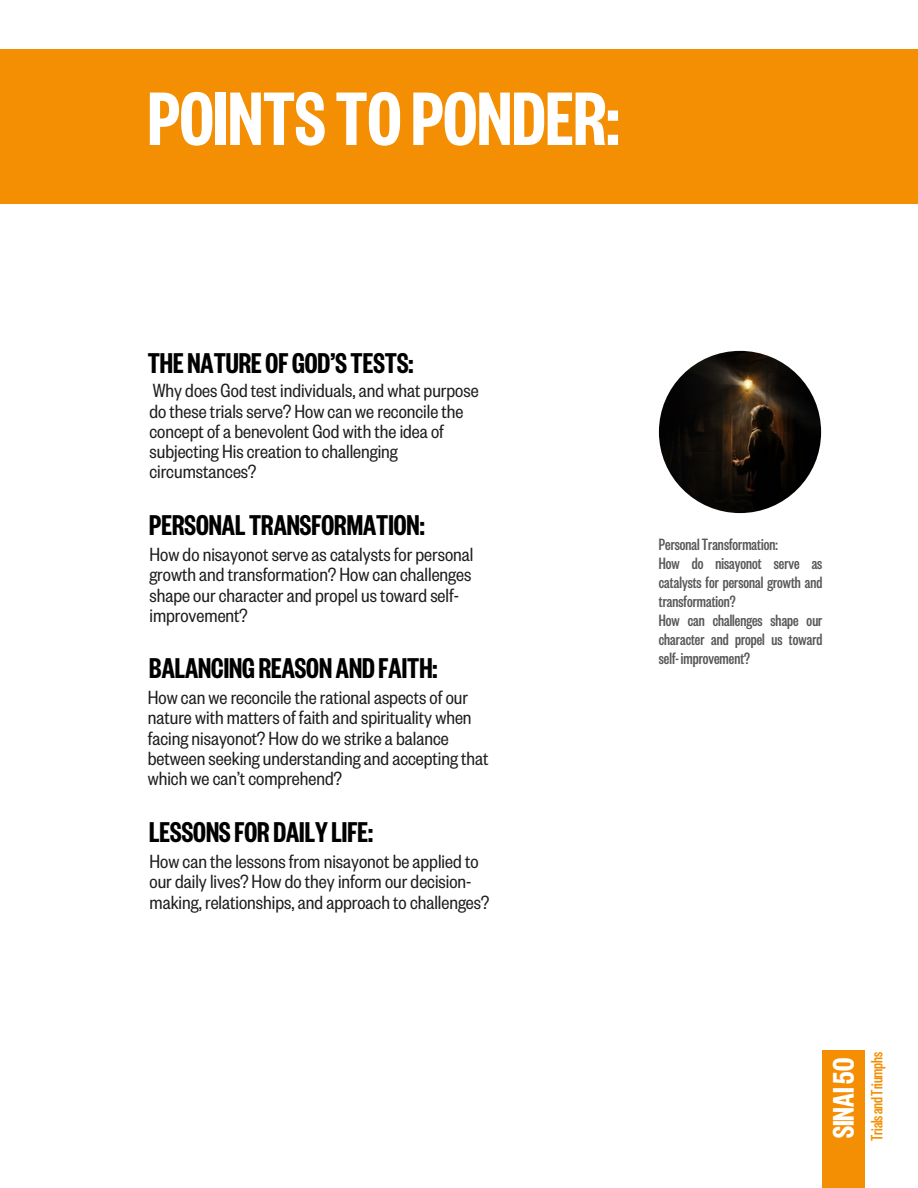
<style>
.page{position:relative;width:918px;height:1188px;background:#fff}
.page>*{position:absolute;margin:0;border:0;box-sizing:border-box;transform-origin:0 0}
.t1{font:600 83.25px "Founders Grotesk X Cond";color:#fff}
.t2{font:600 32.85px "Founders Grotesk X Cond";color:#fff}
.t3{font:600 31.5px "Founders Grotesk X Cond";color:#000}
.t4{font:21px/20.2px "Founders Grotesk Cond";color:#1e1e1e}
.t5{font:500 18px/19.2px "Founders Grotesk X Cond";color:#58585a;text-align:justify}
.t6{font:500 18px "Founders Grotesk X Cond";letter-spacing:-.015em;color:#f48e02}
</style>
<div class="page">
<div style="left:0;top:50px;width:918px;height:154px;background:#f48e02"></div>
<div style="left:822px;top:1050px;width:43px;height:138px;background:#f48e02"></div>
<img style="left:659px;top:351px;width:162px;height:162px;border-radius:50%">
<h1 class="t1" style="left:148px;top:93px;width:473px">POINTSTO PONDER:</h1>
<h2 class="t3" style="left:148px;top:353px;width:267px">THE NATURE OF GOD’STESTS:</h2>
<h3 class="t4" style="left:149px;top:385px;width:331px">Why does God test individuals,and what purpose dothesetrialsserve? How can wereconcilethe conceptofa benevolent God with theideaof subjecting Hiscreation tochallenging circumstances?</h3>
<h3 class="t3" style="left:149px;top:515px;width:277px">PERSONALTRANSFORMATION:</h3>
<h2 class="t4" style="left:149px;top:548px;width:326px">How do nisayonotserveascatalystsfor personal growth and transformation? How can challenges shapeourcharacterand propel ustoward self&shy;improvement?</h2>
<h2 class="t3" style="left:149px;top:659px;width:290px">BALANCING REASON AND FAITH:</h2>
<h2 class="t4" style="left:148px;top:691px;width:342px">How can wereconciletherationalaspectsofour nature withmattersof faith and spirituality when facing nisayonot? How do westrikea balance between seeking understandingand acceptingthat which wecan’tcomprehend?</h2>
<h3 class="t3" style="left:149px;top:822px;width:225px">LESSONSFOR DAILY LIFE:</h3>
<h3 class="t4" style="left:150px;top:855px;width:341px">How can thelessonsfromnisayonot beapplied to our dailylives? How dotheyinformour decision&shy;making, relationships,and approach tochallenges?</h3>
<p class="t5" style="left:659px;top:538px;width:120px">PersonalTransformation:</p>
<h2 class="t5" style="left:659px;top:557px;width:165px">How do nisayonot serve as catalysts for personal growth and transformation?</h2>
<p class="t5" style="left:659px;top:614px;width:165px">How can challenges shape our character and propel us toward self- improvement?</p>
<p class="t2" style="left:833px;top:1138px;width:82px;rotate:-90deg">SINAI50</p>
<p class="t6" style="left:871px;top:1141px;width:90px;rotate:-90deg">TrialsandTriumphs</p>
</div>
